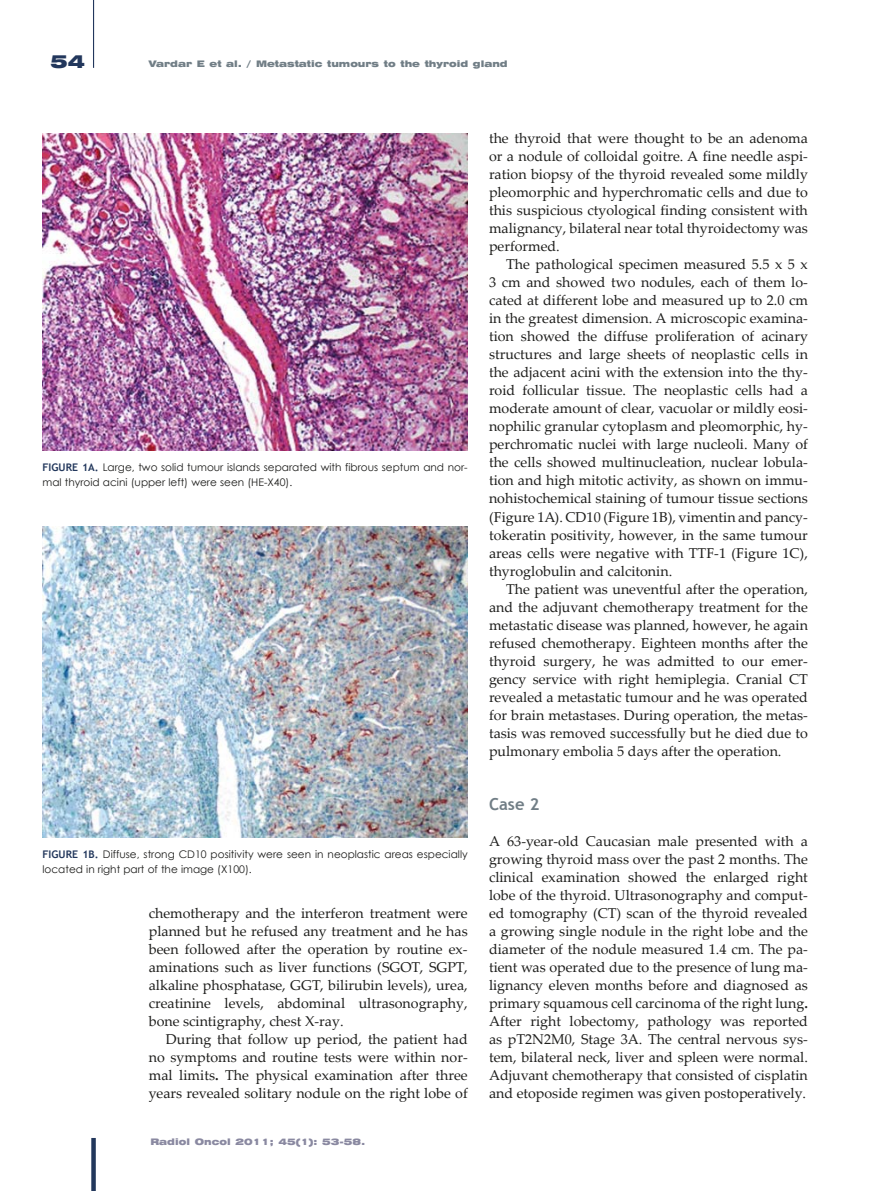
<style>
.page{position:relative;width:893px;height:1191px;background:#fff}
.page>*{position:absolute;margin:0;border:0;box-sizing:border-box;transform-origin:0 0}
.t1{font:18px "Swiss 721 Black Extended";color:#22375c}
.t2{font:700 16.5px "Trebuchet MS";color:#717e86}
.t3{font:14.25px/18px "Palatino Linotype";color:#1d1d1b;text-align:justify}
.t4{font:10.5px/15px "Century Gothic";color:#1d1d1b}
.t5{font:9px "Swiss 721 Black Extended";color:#717e86}
.t6{font:9px "Swiss 721 Black Extended";color:#8a89a1}
.s1{font-family:"Trebuchet MS";font-weight:700;color:#22375c}
.s2{font-weight:700}
</style>
<div class="page">
<div style="left:91px;top:1138px;width:5px;height:53px;background:#22375c"></div>
<hr style="left:93px;top:0;width:1px;height:68px;background:#22375c">
<img style="left:43px;top:134px;width:425px;height:316px">
<img style="left:43px;top:527px;width:425px;height:310px">
<p class="t1" style="left:51px;top:54px;width:36px">54</p>
<p class="t5" style="left:149px;top:60px;width:360px">Vardar E et al. / Metastatic tumours to the thyroid gland</p>
<p class="t4" style="left:43px;top:459px;width:427px"><span class="s1">FIGURE 1A.</span> Large, two solid tumour islands separated with fibrous septum and nor&shy;mal thyroid acini (upper left) were seen (HE-X40).</p>
<p class="t4" style="left:43px;top:846px;width:427px"><span class="s1">FIGURE 1B.</span> Diffuse, strong CD10 positivity were seen in neoplastic areas especially located in right part of the image (X100).</p>
<p class="t3" style="left:149px;top:905px;width:320px">chemotherapy and the interferon treatment were planned but he refused any treatment and he has been followed after the operation by routine ex&shy;aminations such as liver functions (SGOT, SGPT, alkaline phosphatase, GGT, bilirubin levels), urea, creatinine levels, abdominal ultrasonography, bone scintigraphy, chest X-ray.</p>
<p class="t3" style="left:149px;top:1031px;width:320px;text-indent:17px">During that follow up period, the patient had no symptoms and routine tests were within nor&shy;mal limits<span class="s2">.</span> The physical examination after three years revealed solitary nodule on the right lobe of</p>
<p class="t6" style="left:150px;top:1138px;width:217px">Radiol Oncol 2011; 45(1): 53-58.</p>
<p class="t3" style="left:489px;top:131px;width:320px">the thyroid that were thought to be an adenoma or a nodule of colloidal goitre. A fine needle aspi&shy;ration biopsy of the thyroid revealed some mildly pleomorphic and hyperchromatic cells and due to this suspicious ctyological finding consistent with malignancy, bilateral near total thyroidectomy was performed.</p>
<p class="t3" style="left:489px;top:257px;width:320px;text-indent:17px">The pathological specimen measured 5.5 x 5 x 3 cm and showed two nodules, each of them lo&shy;cated at different lobe and measured up to 2.0 cm in the greatest dimension. A microscopic examina&shy;tion showed the diffuse proliferation of acinary structures and large sheets of neoplastic cells in the adjacent acini with the extension into the thy&shy;roid follicular tissue. The neoplastic cells had a moderate amount of clear, vacuolar or mildly eosi&shy;nophilic granular cytoplasm and pleomorphic, hy&shy;perchromatic nuclei with large nucleoli. Many of the cells showed multinucleation, nuclear lobula&shy;tion and high mitotic activity, as shown on immu&shy;nohistochemical staining of tumour tissue sections (Figure 1A). CD10 (Figure 1B), vimentin and pancy&shy;tokeratin positivity, however, in the same tumour areas cells were negative with TTF-1 (Figure 1C), thyroglobulin and calcitonin.</p>
<p class="t3" style="left:489px;top:581px;width:320px;text-indent:17px">The patient was uneventful after the operation, and the adjuvant chemotherapy treatment for the metastatic disease was planned, however, he again refused chemotherapy. Eighteen months after the thyroid surgery, he was admitted to our emer&shy;gency service with right hemiplegia. Cranial CT revealed a metastatic tumour and he was operated for brain metastases. During operation, the metas&shy;tasis was removed successfully but he died due to pulmonary embolia 5 days after the operation.</p>
<p class="t2" style="left:489px;top:794px;width:52px">Case 2</p>
<p class="t3" style="left:489px;top:833px;width:320px">A 63-year-old Caucasian male presented with a growing thyroid mass over the past 2 months. The clinical examination showed the enlarged right lobe of the thyroid. Ultrasonography and comput&shy;ed tomography (CT) scan of the thyroid revealed a growing single nodule in the right lobe and the diameter of the nodule measured 1.4 cm. The pa&shy;tient was operated due to the presence of lung ma&shy;lignancy eleven months before and diagnosed as primary squamous cell carcinoma of the right lung<span class="s2">.<br></span>After right lobectomy, pathology was reported as pT2N2M0, Stage 3A. The central nervous sys&shy;tem, bilateral neck, liver and spleen were normal.<br>Adjuvant chemotherapy that consisted of cisplatin and etoposide regimen was given postoperatively.</p>
</div>
